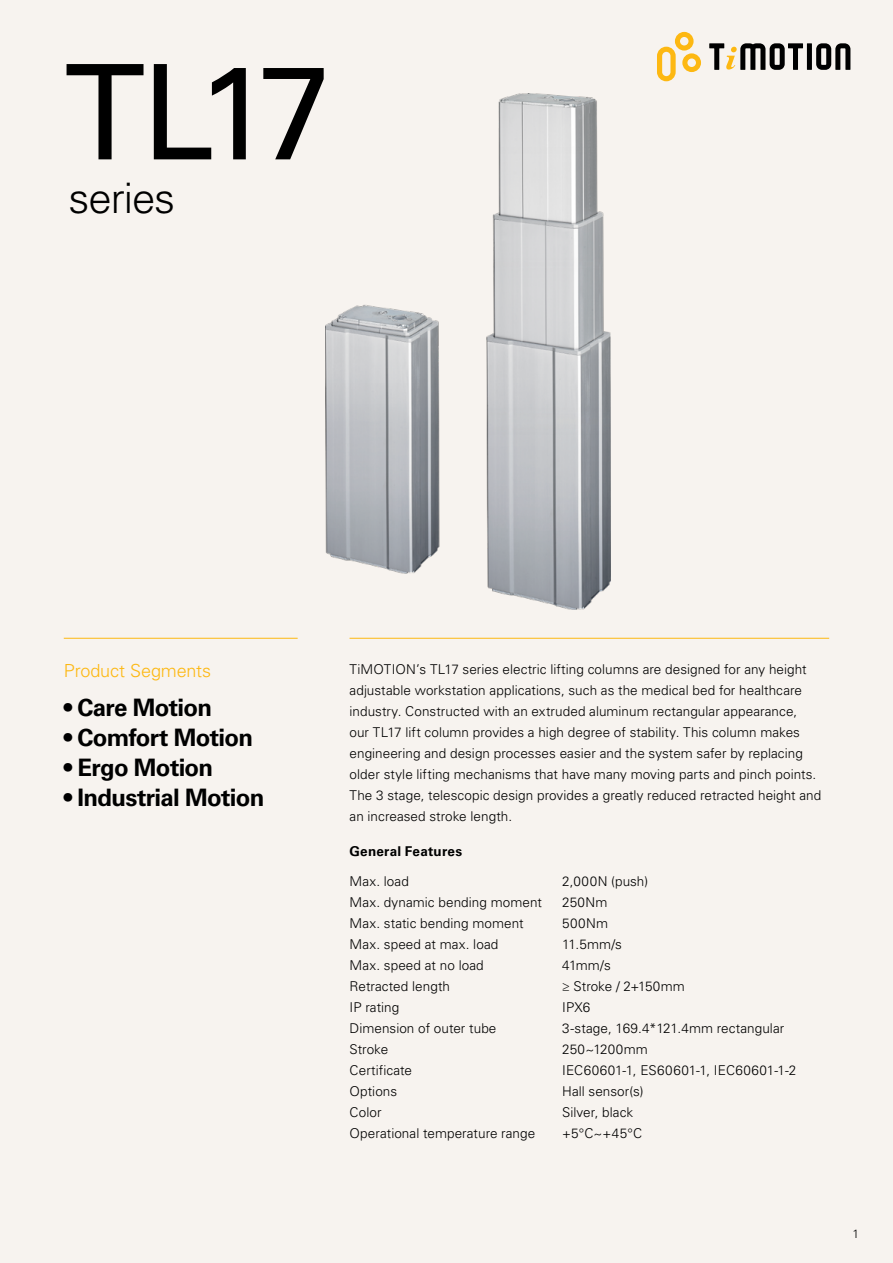
<style>
.page{position:relative;width:893px;height:1263px;background:#f7f3ef}
.page>*{position:absolute;margin:0;border:0;box-sizing:border-box;transform-origin:0 0}
.t1{font:132px "Univers LT Std";color:#000}
.t2{font:300 42px "Univers LT Std";letter-spacing:-.025em;color:#000}
.t3{font:700 24px "Univers LT Std";letter-spacing:-.03em;color:#000}
.t4{font:300 18px "Univers LT Std";letter-spacing:-.005em;color:#fdb812}
.t5{font:300 13.5px/21px "Univers LT Std";letter-spacing:.005em;color:#000}
.t6{font:300 13.5px "Univers LT Std";letter-spacing:.03em;color:#000}
.t7{font:700 13.5px "Univers LT Std";letter-spacing:.015em;color:#000}
.t8{font:300 12px "Univers LT Std";color:#000}
</style>
<div class="page">
<svg style="left:657px;top:32px;width:44px;height:49px"></svg>
<div style="left:807px;top:43px;width:5px;height:27px;background:#000"></div>
<svg style="left:816px;top:43px;width:34px;height:27px"></svg>
<svg style="left:709px;top:43px;width:94px;height:27px"></svg>
<hr style="left:350px;top:638px;width:479px;height:1px;background:#fdb812">
<hr style="left:64px;top:638px;width:234px;height:1px;background:#fdb812">
<img style="left:325px;top:93px;width:285px;height:516px">
<h1 class="t1" style="left:64px;top:34px;width:270px">TL17</h1>
<h2 class="t2" style="left:69px;top:173px;width:108px">series</h2>
<h3 class="t4" style="left:64px;top:660px;width:149px">Product Segments</h3>
<h3 class="t3" style="left:64px;top:693px;width:150px">• Care Motion</h3>
<h3 class="t3" style="left:64px;top:723px;width:191px">• Comfort Motion</h3>
<h3 class="t3" style="left:64px;top:753px;width:151px">• Ergo Motion</h3>
<h3 class="t3" style="left:64px;top:783px;width:202px">• Industrial Motion</h3>
<p class="t5" style="left:350px;top:659px;width:473px">TiMOTION’s TL17 series electric lifting columns are designed for any height adjustable workstation applications, such as the medical bed for healthcare industry. Constructed with an extruded aluminum rectangular appearance,<br>our TL17 lift column provides a high degree of stability. This column makes engineering and design processes easier and the system safer by replacing older style lifting mechanisms that have many moving parts and pinch points.<br>The 3 stage, telescopic design provides a greatly reduced retracted height and an increased stroke length.</p>
<p class="t7" style="left:350px;top:843px;width:114px">General Features</p>
<p class="t5" style="left:350px;top:870px;width:61px">Max. load</p>
<p class="t5" style="left:562px;top:870px;width:87px">2,000N (push)</p>
<p class="t5" style="left:350px;top:891px;width:194px">Max. dynamic bending moment</p>
<p class="t5" style="left:562px;top:891px;width:47px">250Nm</p>
<p class="t5" style="left:350px;top:912px;width:176px">Max. static bending moment</p>
<p class="t5" style="left:562px;top:912px;width:47px">500Nm</p>
<p class="t5" style="left:350px;top:933px;width:150px">Max. speed at max. load</p>
<p class="t5" style="left:562px;top:933px;width:61px">11.5mm/s</p>
<p class="t5" style="left:350px;top:954px;width:136px">Max. speed at no load</p>
<p class="t5" style="left:562px;top:954px;width:50px">41mm/s</p>
<p class="t5" style="left:350px;top:975px;width:102px">Retracted length</p>
<p class="t5" style="left:562px;top:975px;width:124px">≥ Stroke / 2+150mm</p>
<p class="t5" style="left:350px;top:996px;width:51px">IP rating</p>
<p class="t5" style="left:562px;top:996px;width:30px">IPX6</p>
<p class="t5" style="left:350px;top:1017px;width:148px">Dimension of outer tube</p>
<p class="t5" style="left:562px;top:1017px;width:224px">3-stage, 169.4*121.4mm rectangular</p>
<p class="t5" style="left:350px;top:1038px;width:40px">Stroke</p>
<p class="t5" style="left:562px;top:1038px;width:87px">250~1200mm</p>
<p class="t5" style="left:350px;top:1059px;width:64px">Certificate</p>
<p class="t6" style="left:562px;top:1062px;width:236px">IEC60601-1, ES60601-1, IEC60601-1-2</p>
<p class="t5" style="left:350px;top:1080px;width:49px">Options</p>
<p class="t5" style="left:562px;top:1080px;width:83px">Hall sensor(s)</p>
<p class="t5" style="left:350px;top:1101px;width:34px">Color</p>
<p class="t5" style="left:562px;top:1101px;width:73px">Silver, black</p>
<p class="t5" style="left:350px;top:1122px;width:187px">Operational temperature range</p>
<p class="t5" style="left:562px;top:1122px;width:81px">+5°C~+45°C</p>
<p class="t8" style="left:852px;top:1226px;width:8px">1</p>
</div>
